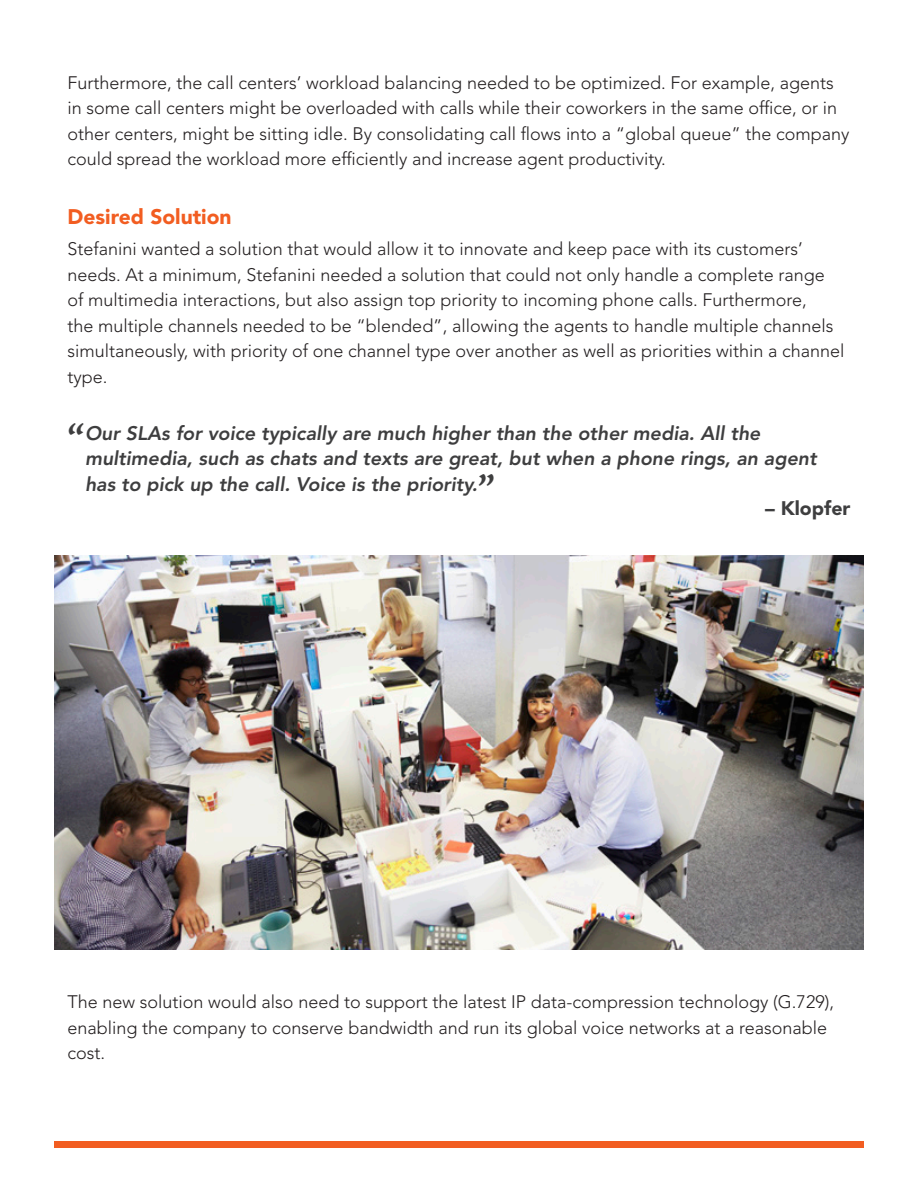
<style>
.page{position:relative;width:918px;height:1188px;background:#fff}
.page>*{position:absolute;margin:0;border:0;box-sizing:border-box;transform-origin:0 0}
.Subhead_Orange{font:900 21px "Avenir LT Std";color:#f25d21}
.Quotes{font:italic 800 19.5px/25.5px "Avenir LT Std";color:#3e3e3f}
.Quotee_line{font:900 19.5px "Avenir LT Std";color:#3e3e3f}
.Body{font:300 18px/25.5px "Avenir LT Std";color:#231f20}
.s1{font-family:"Warnock Pro";font-weight:700;font-style:normal;font-size:39px}
</style>
<div class="page">
<img style="left:54px;top:555px;width:810px;height:395px">
<div style="left:54px;top:1141px;width:810px;height:7px;background:#f25d21"></div>
<p class="Body" style="left:68px;top:70px;width:784px">Furthermore, the call centers’ workload balancing needed to be optimized. For example, agents in some call centers might be overloaded with calls while their coworkers in the same office, or in other centers, might be sitting idle. By consolidating call flows into a “global queue” the company could spread the workload more efficiently and increase agent productivity.</p>
<p class="Subhead_Orange" style="left:68px;top:204px;width:166px">Desired Solution</p>
<p class="Body" style="left:68px;top:236px;width:779px">Stefanini wanted a solution that would allow it to innovate and keep pace with its customers’ needs. At a minimum, Stefanini needed a solution that could not only handle a complete range of multimedia interactions, but also assign top priority to incoming phone calls. Furthermore,<br>the multiple channels needed to be “blended”, allowing the agents to handle multiple channels simultaneously, with priority of one channel type over another as well as priorities within a channel type.</p>
<p class="Quotes" style="left:85px;top:420px;width:733px;text-indent:-18px"><span class="s1">“</span>Our SLAs for voice typically are much higher than the other media. All the multimedia, such as chats and texts are great, but when a phone rings, an agent has to pick up the call. Voice is the priority.<span class="s1">”</span></p>
<p class="Quotee_line" style="left:765px;top:496px;width:87px">– Klopfer</p>
<p class="Body" style="left:68px;top:989px;width:768px">The new solution would also need to support the latest IP data-compression technology (G.729), enabling the company to conserve bandwidth and run its global voice networks at a reasonable cost.</p>
</div>
